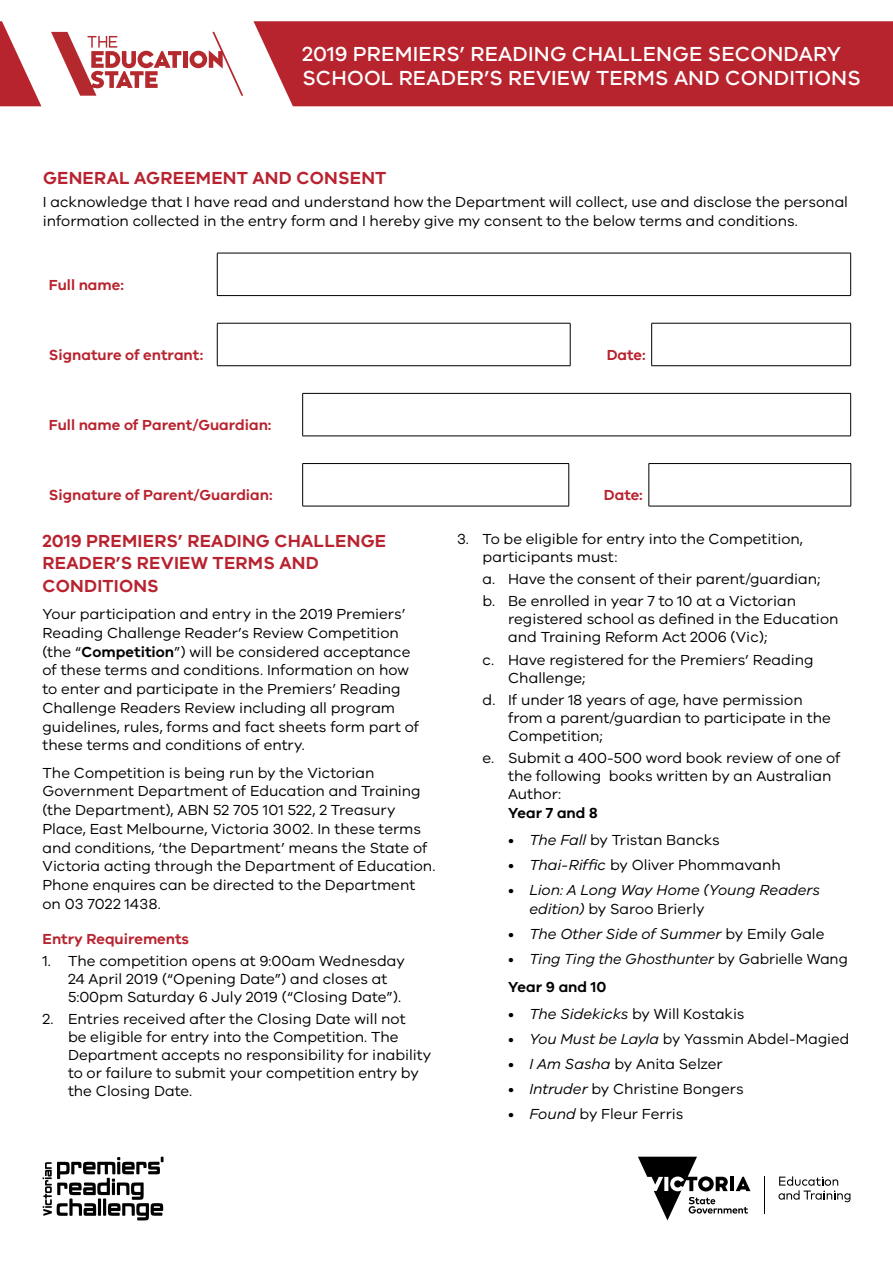
<style>
.page{position:relative;width:893px;height:1263px;background:#fff}
.page>*{position:absolute;margin:0;border:0;box-sizing:border-box;transform-origin:0 0}
.t1{font:500 21px/24px "VIC";letter-spacing:.01em;color:#fff}
.t2{font:600 18px/22.5px "VIC";letter-spacing:.01em;color:#b8232f}
.t3{font:15px/18.8px "VIC";color:#000}
.t4{font:italic 15px/18.8px "VIC";letter-spacing:-.005em;color:#000}
.t5{font:600 15px "VIC";color:#b8232f}
.t6{font:600 15px "VIC";letter-spacing:-.005em;color:#000}
.s1{font-weight:600}
.s2{font-style:italic}
.s3{font-style:normal}
.s4{font-weight:600;font-style:normal}
</style>
<div class="page">
<svg style="left:0;top:21px;width:41px;height:85px"></svg>
<div style="left:183px;top:51px;width:5px;height:17px;background:#b3292e"></div>
<svg style="left:190px;top:32px;width:53px;height:64px"></svg>
<svg style="left:51px;top:32px;width:130px;height:64px"></svg>
<div style="left:253px;top:21px;width:640px;height:85px;background:#b8242e"></div>
<hr style="left:764px;top:1176px;width:1px;height:38px;background:#000">
<svg style="left:638px;top:1157px;width:112px;height:63px"></svg>
<svg style="left:778px;top:1176px;width:72px;height:26px"></svg>
<svg style="left:43px;top:1157px;width:121px;height:63px"></svg>
<hr style="left:217px;top:253px;width:634px;height:1px;background:#000">
<hr style="left:217px;top:253px;width:1px;height:42px;background:#000">
<hr style="left:850px;top:253px;width:1px;height:42px;background:#000">
<hr style="left:217px;top:295px;width:634px;height:1px;background:#000">
<hr style="left:217px;top:323px;width:353px;height:1px;background:#000">
<hr style="left:217px;top:323px;width:1px;height:43px;background:#000">
<hr style="left:570px;top:323px;width:1px;height:43px;background:#000">
<hr style="left:217px;top:365px;width:353px;height:1px;background:#000">
<hr style="left:651px;top:323px;width:200px;height:1px;background:#000">
<hr style="left:651px;top:323px;width:1px;height:43px;background:#000">
<hr style="left:850px;top:323px;width:1px;height:43px;background:#000">
<hr style="left:651px;top:365px;width:200px;height:1px;background:#000">
<hr style="left:302px;top:393px;width:549px;height:1px;background:#000">
<hr style="left:302px;top:394px;width:1px;height:42px;background:#000">
<hr style="left:850px;top:394px;width:1px;height:42px;background:#000">
<hr style="left:302px;top:436px;width:549px;height:1px;background:#000">
<hr style="left:302px;top:463px;width:267px;height:1px;background:#000">
<hr style="left:302px;top:464px;width:1px;height:42px;background:#000">
<hr style="left:568px;top:464px;width:1px;height:42px;background:#000">
<hr style="left:302px;top:506px;width:267px;height:1px;background:#000">
<hr style="left:649px;top:463px;width:202px;height:1px;background:#000">
<hr style="left:649px;top:464px;width:1px;height:42px;background:#000">
<hr style="left:850px;top:464px;width:1px;height:42px;background:#000">
<hr style="left:649px;top:506px;width:202px;height:1px;background:#000">
<h1 class="t1" style="left:302px;top:41px;width:560px">2019 PREMIERS’ READING CHALLENGE SECONDARY<br>SCHOOL READER’S REVIEW TERMS AND CONDITIONS</h1>
<p class="t2" style="left:43px;top:166px;width:345px">GENERAL AGREEMENT AND CONSENT</p>
<p class="t3" style="left:43px;top:192px;width:806px">I acknowledge that I have read and understand how the Department will collect, use and disclose the personal information collected in the entry form and I hereby give my consent to the below terms and conditions.</p>
<p class="t5" style="left:49px;top:275px;width:77px">Full name:</p>
<p class="t5" style="left:49px;top:346px;width:156px">Signature of entrant:</p>
<p class="t5" style="left:607px;top:346px;width:40px">Date:</p>
<p class="t5" style="left:49px;top:416px;width:224px">Full name of Parent/Guardian:</p>
<p class="t5" style="left:49px;top:486px;width:225px">Signature of Parent/Guardian:</p>
<p class="t5" style="left:604px;top:486px;width:40px">Date:</p>
<p class="t2" style="left:43px;top:529px;width:345px">2019 PREMIERS’ READING CHALLENGE<br>READER’S REVIEW TERMS AND<br>CONDITIONS</p>
<p class="t3" style="left:43px;top:604px;width:378px">Your participation and entry in the 2019 Premiers’ Reading Challenge Reader’s Review Competition (the “<span class="s1">Competition</span>”) will be considered acceptance of these terms and conditions. Information on how to enter and participate in the Premiers’ Reading Challenge Readers Review including all program guidelines, rules, forms and fact sheets form part of these terms and conditions of entry.</p>
<p class="t3" style="left:43px;top:763px;width:394px">The Competition is being run by the Victorian Government Department of Education and Training (the Department), ABN 52 705 101 522, 2 Treasury Place, East Melbourne, Victoria 3002. In these terms and conditions, ‘the Department’ means the State of Victoria acting through the Department of Education.<br>Phone enquires can be directed to the Department on 03 7022 1438.</p>
<p class="t5" style="left:43px;top:930px;width:148px">Entry Requirements</p>
<p class="t3" style="left:68px;top:951px;width:338px;line-height:18px;text-indent:-26px">1. The competition opens at 9:00am Wednesday<br>24 April 2019 (“Opening Date”) and closes at<br>5:00pm Saturday 6 July 2019 (“Closing Date”).</p>
<p class="t3" style="left:68px;top:1010px;width:365px;line-height:18px;text-indent:-26px">2. Entries received after the Closing Date will not<br>be eligible for entry into the Competition. The Department accepts no responsibility for inability to or failure to submit your competition entry by the Closing Date.</p>
<p class="t3" style="left:483px;top:529px;width:322px;line-height:18px;text-indent:-26px">3. To be eligible for entry into the Competition, participants must:</p>
<p class="t3" style="left:483px;top:567px;width:340px;line-height:22.2px">a. Have the consent of their parent/guardian; b. Be enrolled in year 7 to 10 at a Victorian</p>
<p class="t3" style="left:508px;top:610px;width:332px;line-height:18px">registered school as defined in the Education and Training Reform Act 2006 (Vic);</p>
<p class="t3" style="left:508px;top:650px;width:307px;line-height:18px;text-indent:-26px">c. Have registered for the Premiers’ Reading<br>Challenge;</p>
<p class="t3" style="left:508px;top:690px;width:324px;line-height:18px;text-indent:-26px">d. If under 18 years of age, have permission from a parent/guardian to participate in the<br>Competition;</p>
<p class="t3" style="left:508px;top:748px;width:334px;line-height:18px;text-indent:-26px">e. Submit a 400-500 word book review of one of the following books written by an Australian<br>Author:</p>
<p class="t6" style="left:508px;top:803px;width:91px">Year 7 and 8</p>
<p class="t3" style="left:508px;top:830px;width:213px">• <span class="s2">The Fall</span> by Tristan Bancks</p>
<p class="t3" style="left:508px;top:855px;width:274px">• <span class="s2">Thai-Riffic</span> by Oliver Phommavanh</p>
<p class="t4" style="left:529px;top:880px;width:292px;text-indent:-21px"><span class="s3">•</span> Lion: A Long Way Home (Young Readers edition) <span class="s3">by Saroo Brierly</span></p>
<p class="t4" style="left:508px;top:924px;width:318px"><span class="s3">•</span> The Other Side of Summer <span class="s3">by Emily Gale</span></p>
<p class="t4" style="left:508px;top:945px;width:341px;line-height:27.3px"><span class="s3">•</span> Ting Ting the Ghosthunter <span class="s3">by Gabrielle Wang<br></span><span class="s4">Year 9 and 10</span></p>
<p class="t3" style="left:508px;top:1004px;width:238px">• <span class="s2">The Sidekicks</span> by Will Kostakis</p>
<p class="t3" style="left:508px;top:1029px;width:343px">• <span class="s2">You Must be Layla</span> by Yassmin Abdel-Magied</p>
<p class="t3" style="left:508px;top:1054px;width:216px">• <span class="s2">I Am Sasha</span> by Anita Selzer</p>
<p class="t3" style="left:508px;top:1079px;width:237px">• <span class="s2">Intruder</span> by Christine Bongers</p>
<p class="t3" style="left:508px;top:1104px;width:177px">• <span class="s2">Found</span> by Fleur Ferris</p>
</div>
